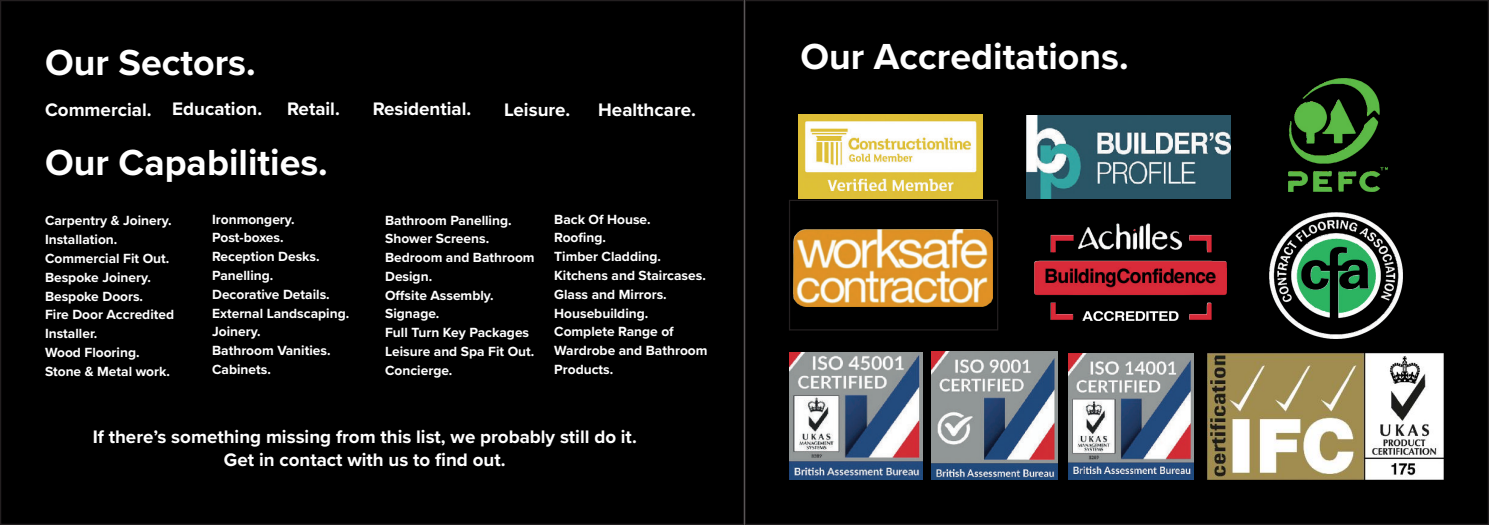
<style>
.page{position:relative;width:1489px;height:525px;background:#fff}
.page>*{position:absolute;margin:0;border:0;box-sizing:border-box;transform-origin:0 0}
.t1{font:700 37.5px "Proxima Nova";color:#fff}
.t2{font:700 18.75px "Proxima Nova";color:#fff}
.t3{font:700 13.75px/18.8px "Proxima Nova";color:#fff}
</style>
<div class="page">
<div style="left:1px;top:1px;width:742px;height:523px;background:#000"></div>
<div style="left:745px;top:1px;width:743px;height:523px;background:#000"></div>
<img style="left:798px;top:114px;width:184px;height:85px">
<img style="left:1034px;top:224px;width:192px;height:96px">
<img style="left:1288px;top:79px;width:99px;height:113px">
<img style="left:931px;top:351px;width:126px;height:128px">
<img style="left:789px;top:353px;width:133px;height:126px">
<img style="left:1068px;top:353px;width:125px;height:126px">
<img style="left:1026px;top:116px;width:204px;height:83px">
<img style="left:793px;top:229px;width:199px;height:77px">
<div style="left:788px;top:200px;width:210px;height:130px;border:1px solid #231f20"></div>
<img style="left:1269px;top:212px;width:133px;height:126px">
<img style="left:1206px;top:353px;width:237px;height:126px">
<p class="t1" style="left:45px;top:34px;width:212px">Our Sectors.</p>
<p class="t2" style="left:45px;top:96px;width:108px">Commercial.</p>
<p class="t2" style="left:172px;top:95px;width:91px">Education.</p>
<p class="t2" style="left:287px;top:95px;width:54px">Retail.</p>
<p class="t2" style="left:373px;top:95px;width:100px">Residential.</p>
<p class="t2" style="left:504px;top:96px;width:68px">Leisure.</p>
<p class="t2" style="left:598px;top:96px;width:99px">Healthcare.</p>
<p class="t1" style="left:45px;top:134px;width:284px">Our Capabilities.</p>
<p class="t3" style="left:45px;top:211px;width:128px">Carpentry &amp; Joinery.</p>
<p class="t3" style="left:45px;top:230px;width:74px">Installation.</p>
<p class="t3" style="left:45px;top:248px;width:126px">Commercial Fit Out.</p>
<p class="t3" style="left:45px;top:267px;width:107px">Bespoke Joinery.</p>
<p class="t3" style="left:45px;top:286px;width:100px">Bespoke Doors.</p>
<p class="t3" style="left:45px;top:305px;width:131px">Fire Door Accredited<br>Installer.</p>
<p class="t3" style="left:45px;top:342px;width:96px">Wood Flooring.</p>
<p class="t3" style="left:45px;top:361px;width:126px">Stone &amp; Metal work.</p>
<p class="t3" style="left:212px;top:209px;width:84px">Ironmongery.</p>
<p class="t3" style="left:212px;top:228px;width:73px">Post-boxes.</p>
<p class="t3" style="left:212px;top:247px;width:109px">Reception Desks.</p>
<p class="t3" style="left:212px;top:265px;width:63px">Panelling.</p>
<p class="t3" style="left:212px;top:284px;width:119px">Decorative Details.</p>
<p class="t3" style="left:212px;top:303px;width:139px">External Landscaping.</p>
<p class="t3" style="left:212px;top:322px;width:50px">Joinery.</p>
<p class="t3" style="left:212px;top:340px;width:120px">Bathroom Vanities.</p>
<p class="t3" style="left:212px;top:359px;width:60px">Cabinets.</p>
<p class="t3" style="left:385px;top:210px;width:128px">Bathroom Panelling.</p>
<p class="t3" style="left:385px;top:229px;width:106px">Shower Screens.</p>
<p class="t3" style="left:385px;top:248px;width:151px">Bedroom and Bathroom</p>
<p class="t3" style="left:385px;top:266px;width:49px">Design.</p>
<p class="t3" style="left:385px;top:285px;width:110px">Offsite Assembly.</p>
<p class="t3" style="left:385px;top:304px;width:56px">Signage.</p>
<p class="t3" style="left:385px;top:323px;width:145px">Full Turn Key Packages</p>
<p class="t3" style="left:385px;top:341px;width:151px">Leisure and Spa Fit Out.</p>
<p class="t3" style="left:385px;top:360px;width:69px">Concierge.</p>
<p class="t3" style="left:554px;top:209px;width:98px">Back Of House.</p>
<p class="t3" style="left:554px;top:228px;width:53px">Roofing.</p>
<p class="t3" style="left:554px;top:247px;width:108px">Timber Cladding.</p>
<p class="t3" style="left:554px;top:265px;width:153px">Kitchens and Staircases.</p>
<p class="t3" style="left:554px;top:284px;width:114px">Glass and Mirrors.</p>
<p class="t3" style="left:554px;top:303px;width:96px">Housebuilding.</p>
<p class="t3" style="left:554px;top:322px;width:121px">Complete Range of</p>
<p class="t3" style="left:554px;top:340px;width:155px">Wardrobe and Bathroom</p>
<p class="t3" style="left:554px;top:359px;width:61px">Products.</p>
<p class="t2" style="left:93px;top:422px;width:545px">If there’s something missing from this list, we probably still do it.</p>
<p class="t2" style="left:224px;top:445px;width:283px">Get in contact with us to find out.</p>
<p class="t1" style="left:800px;top:28px;width:330px">Our Accreditations.</p>
</div>
